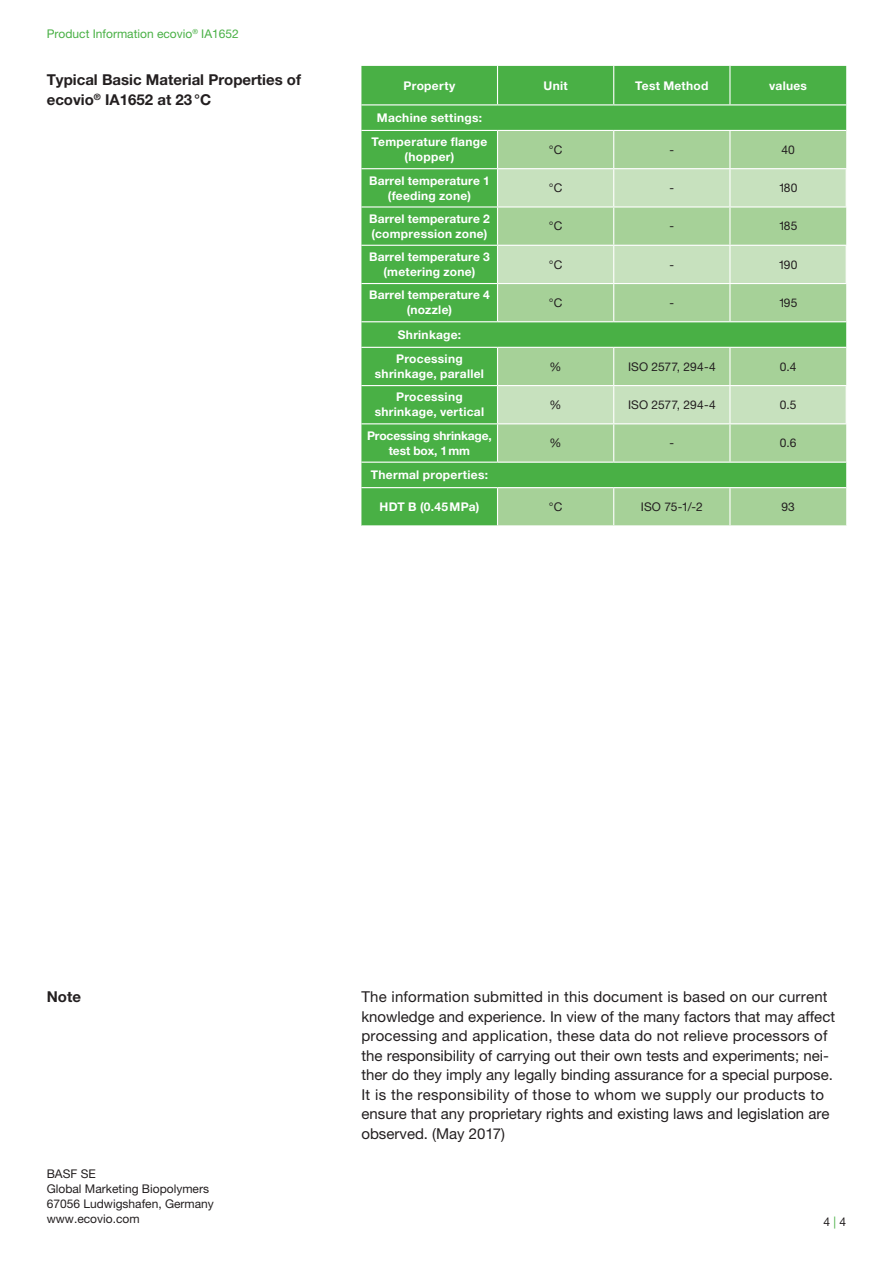
<style>
.page{position:relative;width:893px;height:1263px;background:#fff}
.page>*{position:absolute;margin:0;border:0;box-sizing:border-box;transform-origin:0 0}
.t1{font:15px/19.5px "Helvetica Neue LT Pro";color:#231f20}
.t2{font:700 15px/19.5px "Helvetica Neue LT Pro";color:#231f20}
.t3{font:700 12px/15px "Helvetica Neue LT Pro";letter-spacing:.02em;color:#fff;text-align:center}
.t4{font:12px/15px "Helvetica Neue LT Pro";color:#231f20}
.t5{font:12px "Helvetica Neue LT Pro";color:#49b045}
.t6{font:700 12px/15px "Helvetica Neue LT Pro";letter-spacing:-.01em;color:#fff;text-align:center}
.s1{color:#49b045}
</style>
<div class="page">
<div style="left:361px;top:66px;width:485px;height:459px;background:#49b045"></div>
<div style="left:361px;top:105px;width:485px;height:382px;background:#49b045"></div>
<svg style="left:497px;top:131px;width:349px;height:394px;background:#96cb8a"></svg>
<svg style="left:497px;top:169px;width:349px;height:254px;background:#acd5a1"></svg>
<hr style="left:497px;top:66px;width:1px;height:38px;background:#fff">
<hr style="left:613px;top:66px;width:1px;height:38px;background:#fff">
<hr style="left:729px;top:66px;width:1px;height:38px;background:#fff">
<hr style="left:497px;top:131px;width:1px;height:37px;background:#fff">
<hr style="left:613px;top:131px;width:1px;height:37px;background:#fff">
<hr style="left:729px;top:131px;width:1px;height:37px;background:#fff">
<hr style="left:497px;top:208px;width:1px;height:37px;background:#fff">
<hr style="left:613px;top:208px;width:1px;height:37px;background:#fff">
<hr style="left:729px;top:208px;width:1px;height:37px;background:#fff">
<hr style="left:497px;top:284px;width:1px;height:37px;background:#fff">
<hr style="left:613px;top:284px;width:1px;height:37px;background:#fff">
<hr style="left:729px;top:284px;width:1px;height:37px;background:#fff">
<hr style="left:497px;top:348px;width:1px;height:37px;background:#fff">
<hr style="left:613px;top:348px;width:1px;height:37px;background:#fff">
<hr style="left:729px;top:348px;width:1px;height:37px;background:#fff">
<hr style="left:497px;top:424px;width:1px;height:38px;background:#fff">
<hr style="left:613px;top:424px;width:1px;height:38px;background:#fff">
<hr style="left:729px;top:424px;width:1px;height:38px;background:#fff">
<hr style="left:497px;top:488px;width:1px;height:37px;background:#fff">
<hr style="left:613px;top:488px;width:1px;height:37px;background:#fff">
<hr style="left:729px;top:488px;width:1px;height:37px;background:#fff">
<hr style="left:361px;top:104px;width:136px;height:1px;background:#fff">
<hr style="left:497px;top:104px;width:117px;height:1px;background:#fff">
<hr style="left:614px;top:104px;width:116px;height:1px;background:#fff">
<hr style="left:730px;top:104px;width:116px;height:1px;background:#fff">
<hr style="left:361px;top:130px;width:136px;height:1px;background:#fff">
<hr style="left:497px;top:130px;width:117px;height:1px;background:#fff">
<hr style="left:614px;top:130px;width:116px;height:1px;background:#fff">
<hr style="left:730px;top:130px;width:116px;height:1px;background:#fff">
<hr style="left:361px;top:168px;width:136px;height:1px;background:#fff">
<hr style="left:361px;top:206px;width:136px;height:2px;background:#fff">
<hr style="left:361px;top:245px;width:136px;height:1px;background:#fff">
<hr style="left:361px;top:283px;width:136px;height:1px;background:#fff">
<hr style="left:361px;top:385px;width:136px;height:1px;background:#fff">
<hr style="left:361px;top:423px;width:136px;height:1px;background:#fff">
<hr style="left:361px;top:462px;width:136px;height:1px;background:#fff">
<hr style="left:497px;top:462px;width:117px;height:1px;background:#fff">
<hr style="left:614px;top:462px;width:116px;height:1px;background:#fff">
<hr style="left:730px;top:462px;width:116px;height:1px;background:#fff">
<hr style="left:361px;top:487px;width:136px;height:1px;background:#fff">
<hr style="left:497px;top:487px;width:117px;height:1px;background:#fff">
<hr style="left:614px;top:487px;width:116px;height:1px;background:#fff">
<hr style="left:730px;top:487px;width:116px;height:1px;background:#fff">
<hr style="left:361px;top:321px;width:136px;height:1px;background:#fff">
<hr style="left:497px;top:321px;width:117px;height:1px;background:#fff">
<hr style="left:614px;top:321px;width:116px;height:1px;background:#fff">
<hr style="left:730px;top:321px;width:116px;height:1px;background:#fff">
<hr style="left:361px;top:347px;width:136px;height:1px;background:#fff">
<hr style="left:497px;top:347px;width:117px;height:1px;background:#fff">
<hr style="left:614px;top:347px;width:116px;height:1px;background:#fff">
<hr style="left:730px;top:347px;width:116px;height:1px;background:#fff">
<hr style="left:497px;top:168px;width:117px;height:1px;background:#fff">
<hr style="left:497px;top:169px;width:1px;height:37px;background:#fff">
<hr style="left:497px;top:206px;width:117px;height:2px;background:#fff">
<hr style="left:614px;top:168px;width:116px;height:1px;background:#fff">
<hr style="left:613px;top:169px;width:1px;height:37px;background:#fff">
<hr style="left:614px;top:206px;width:116px;height:2px;background:#fff">
<hr style="left:730px;top:168px;width:117px;height:1px;background:#fff">
<hr style="left:729px;top:169px;width:1px;height:37px;background:#fff">
<hr style="left:730px;top:206px;width:117px;height:2px;background:#fff">
<hr style="left:497px;top:245px;width:117px;height:1px;background:#fff">
<hr style="left:497px;top:246px;width:1px;height:37px;background:#fff">
<hr style="left:497px;top:283px;width:117px;height:1px;background:#fff">
<hr style="left:614px;top:245px;width:116px;height:1px;background:#fff">
<hr style="left:613px;top:246px;width:1px;height:37px;background:#fff">
<hr style="left:614px;top:283px;width:116px;height:1px;background:#fff">
<hr style="left:730px;top:245px;width:117px;height:1px;background:#fff">
<hr style="left:729px;top:246px;width:1px;height:37px;background:#fff">
<hr style="left:730px;top:283px;width:117px;height:1px;background:#fff">
<hr style="left:497px;top:385px;width:117px;height:1px;background:#fff">
<hr style="left:497px;top:386px;width:1px;height:37px;background:#fff">
<hr style="left:497px;top:423px;width:117px;height:1px;background:#fff">
<hr style="left:614px;top:385px;width:116px;height:1px;background:#fff">
<hr style="left:613px;top:386px;width:1px;height:37px;background:#fff">
<hr style="left:614px;top:423px;width:116px;height:1px;background:#fff">
<hr style="left:730px;top:385px;width:117px;height:1px;background:#fff">
<hr style="left:729px;top:386px;width:1px;height:37px;background:#fff">
<hr style="left:730px;top:423px;width:117px;height:1px;background:#fff">
<p class="t5" style="left:47px;top:27px;width:194px">Product Information ecovio<sup>®</sup> IA1652</p>
<p class="t2" style="left:47px;top:70px;width:256px">Typical Basic Material Properties of ecovio<sup>®</sup> IA1652 at 23°C</p>
<p class="t3" style="left:404px;top:78px;width:53px">Property</p>
<p class="t3" style="left:544px;top:78px;width:26px">Unit</p>
<p class="t3" style="left:635px;top:78px;width:75px">Test Method</p>
<p class="t3" style="left:769px;top:78px;width:39px">values</p>
<p class="t3" style="left:372px;top:105px;width:117px;line-height:24.5px">Machine settings:<br>Temperature flange</p>
<p class="t3" style="left:405px;top:149px;width:51px">(hopper)</p>
<p class="t4" style="left:549px;top:142px;width:15px">°C</p>
<p class="t4" style="left:669px;top:142px;width:6px">-</p>
<p class="t4" style="left:781px;top:142px;width:15px">40</p>
<p class="t3" style="left:369px;top:173px;width:122px">Barrel temperature 1 (feeding zone)</p>
<p class="t4" style="left:549px;top:180px;width:15px">°C</p>
<p class="t4" style="left:669px;top:180px;width:6px">-</p>
<p class="t4" style="left:779px;top:180px;width:20px">180</p>
<p class="t3" style="left:369px;top:211px;width:122px;text-align:left">Barrel temperature 2 (compression zone)</p>
<p class="t4" style="left:549px;top:218px;width:15px">°C</p>
<p class="t4" style="left:669px;top:218px;width:6px">-</p>
<p class="t4" style="left:779px;top:218px;width:20px">185</p>
<p class="t3" style="left:369px;top:249px;width:122px">Barrel temperature 3 (metering zone)</p>
<p class="t4" style="left:549px;top:257px;width:15px">°C</p>
<p class="t4" style="left:669px;top:257px;width:6px">-</p>
<p class="t4" style="left:779px;top:257px;width:20px">190</p>
<p class="t3" style="left:369px;top:287px;width:122px">Barrel temperature 4 (nozzle)</p>
<p class="t4" style="left:549px;top:295px;width:15px">°C</p>
<p class="t4" style="left:669px;top:295px;width:6px">-</p>
<p class="t4" style="left:779px;top:295px;width:20px">195</p>
<p class="t3" style="left:396px;top:322px;width:68px;line-height:24.5px;text-align:left">Shrinkage:<br>Processing</p>
<p class="t3" style="left:375px;top:366px;width:111px">shrinkage, parallel</p>
<p class="t4" style="left:550px;top:359px;width:13px">%</p>
<p class="t4" style="left:628px;top:359px;width:89px">ISO 2577, 294-4</p>
<p class="t4" style="left:780px;top:359px;width:18px">0.4</p>
<p class="t3" style="left:375px;top:389px;width:111px">Processing shrinkage, vertical</p>
<p class="t4" style="left:550px;top:397px;width:13px">%</p>
<p class="t4" style="left:628px;top:397px;width:89px">ISO 2577, 294-4</p>
<p class="t4" style="left:780px;top:397px;width:18px">0.5</p>
<p class="t6" style="left:367px;top:428px;width:126px">Processing shrinkage, test box, 1mm</p>
<p class="t4" style="left:550px;top:435px;width:13px">%</p>
<p class="t4" style="left:669px;top:435px;width:6px">-</p>
<p class="t4" style="left:780px;top:435px;width:18px">0.6</p>
<p class="t3" style="left:371px;top:467px;width:119px">Thermal properties:</p>
<p class="t3" style="left:379px;top:499px;width:101px">HDT B (0.45MPa)</p>
<p class="t4" style="left:549px;top:499px;width:15px">°C</p>
<p class="t4" style="left:641px;top:499px;width:64px">ISO 75-1/-2</p>
<p class="t4" style="left:781px;top:499px;width:15px">93</p>
<p class="t2" style="left:47px;top:986px;width:36px">Note</p>
<p class="t4" style="left:47px;top:1166px;width:169px">BASF SE<br>Global Marketing Biopolymers<br>67056 Ludwigshafen, Germany www.ecovio.com</p>
<p class="t1" style="left:361px;top:987px;width:475px">The information submitted in this document is based on our current knowledge and experience. In view of the many factors that may affect processing and application, these data do not relieve processors of the responsibility of carrying out their own tests and experiments; nei&shy;ther do they imply any legally binding assurance for a special purpose.<br>It is the responsibility of those to whom we supply our products to ensure that any proprietary rights and existing laws and legislation are observed. (May 2017)</p>
<p class="t4" style="left:823px;top:1213px;width:24px">4 <span class="s1">|</span> 4</p>
</div>
